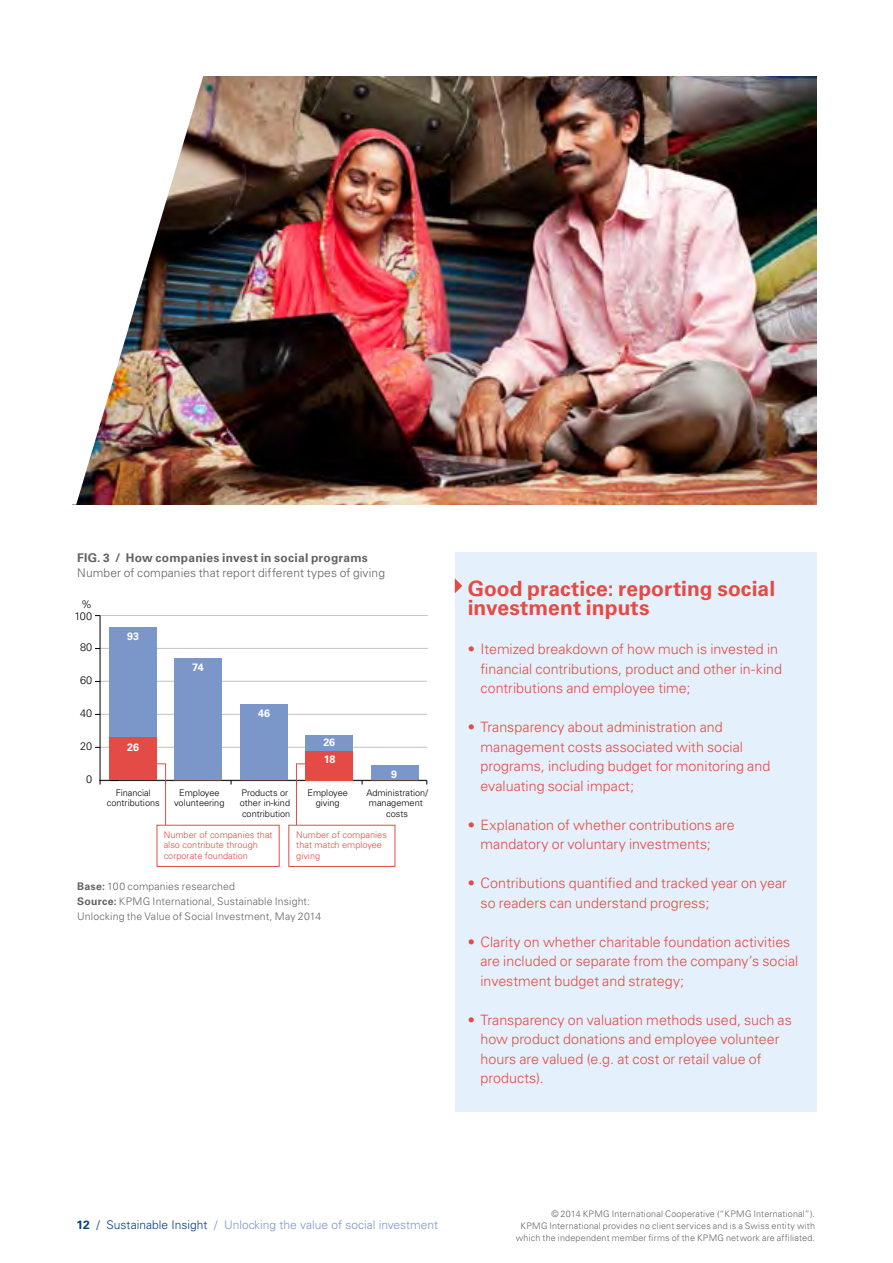
<style>
.page{position:relative;width:893px;height:1263px;background:#fff}
.page>*{position:absolute;margin:0;border:0;box-sizing:border-box;transform-origin:0 0}
.Bodycopy_9_5pt{font:700 21px/19.5px "Univers LT Std";letter-spacing:.005em;color:#e44b45}
.t1{font:300 14.25px/19.5px "Univers LT Std";color:#e44b45}
.t2{font:300 12px "Univers LT Std";color:#7b97c9}
.Image_Caption{font:300 12px "Univers LT Std";letter-spacing:.01em;color:#646363}
.Image_Caption-2{font:700 12px "Univers LT Std";letter-spacing:.02em;color:#646363}
.t3{font:300 10.95px/12.5px "Univers LT Std";color:#000;text-align:right}
.t4{font:700 10.65px "Univers LT Std";color:#fff}
.Image_Caption-3{font:300 10.5px/15px "Univers LT Std";letter-spacing:.015em;color:#646363}
.t5{font:300 9.15px/10.6px "Univers LT Std";color:#000;text-align:center}
.t6{font:300 9.15px/10.6px "Univers LT Std";color:#e44b46}
.t7{font:300 9px/12px "Univers LT Std";letter-spacing:.02em;color:#646363;text-align:right}
.s1{font-weight:700}
.s2{font-weight:700;color:#033f86}
.s3{color:#033f86}
</style>
<div class="page">
<hr style="left:100px;top:681px;width:327px;height:1px;background:#000">
<hr style="left:101px;top:648px;width:327px;height:1px;background:#000">
<hr style="left:100px;top:615px;width:328px;height:1px;background:#000">
<hr style="left:100px;top:714px;width:327px;height:1px;background:#000">
<hr style="left:100px;top:747px;width:327px;height:1px;background:#000">
<hr style="left:99px;top:780px;width:328px;height:1px;background:#000">
<hr style="left:100px;top:616px;width:1px;height:164px;background:#000">
<div style="left:109px;top:627px;width:47px;height:110px;background:#7b97c9"></div>
<div style="left:175px;top:658px;width:47px;height:122px;background:#7b97c9"></div>
<div style="left:240px;top:704px;width:47px;height:76px;background:#7b97c9"></div>
<div style="left:305px;top:735px;width:48px;height:16px;background:#7b97c9"></div>
<div style="left:371px;top:765px;width:47px;height:15px;background:#7b97c9"></div>
<div style="left:109px;top:737px;width:47px;height:43px;background:#e44b46"></div>
<div style="left:305px;top:751px;width:48px;height:29px;background:#e44b46"></div>
<svg style="left:296px;top:763px;width:17px;height:62px"></svg>
<svg style="left:148px;top:763px;width:18px;height:69px"></svg>
<div style="left:288px;top:825px;width:107px;height:42px;border:1px solid #e44b46"></div>
<div style="left:157px;top:825px;width:122px;height:41px;background:#fff"></div>
<div style="left:157px;top:825px;width:123px;height:42px;border:1px solid #e44b46"></div>
<img style="left:207px;top:77px;width:609px;height:428px">
<img style="left:72px;top:76px;width:135px;height:429px">
<div style="left:455px;top:553px;width:361px;height:559px;background:#e4f0fb"></div>
<svg style="left:455px;top:578px;width:7px;height:15px"></svg>
<p class="Image_Caption-2" style="left:77px;top:550px;width:292px">FIG. 3 / How companies invest in social programs</p>
<p class="Image_Caption" style="left:77px;top:565px;width:309px">Number of companies that report different types of giving</p>
<p class="t3" style="left:75px;top:598px;width:19px">%<br>100</p>
<p class="t3" style="left:80px;top:641px;width:14px">80</p>
<p class="t3" style="left:80px;top:674px;width:14px">60</p>
<p class="t3" style="left:80px;top:707px;width:14px">40</p>
<p class="t3" style="left:80px;top:740px;width:14px">20</p>
<p class="t3" style="left:86px;top:773px;width:8px">0</p>
<p class="t4" style="left:127px;top:630px;width:13px">93</p>
<p class="t4" style="left:127px;top:741px;width:13px">26</p>
<p class="t4" style="left:192px;top:661px;width:13px">74</p>
<p class="t4" style="left:258px;top:707px;width:13px">46</p>
<p class="t4" style="left:323px;top:736px;width:13px">26</p>
<p class="t4" style="left:324px;top:753px;width:13px">18</p>
<p class="t4" style="left:391px;top:768px;width:7px">9</p>
<p class="t5" style="left:240px;top:787px;width:52px;text-align:left">Products or other in-kind contribution</p>
<p class="t5" style="left:366px;top:787px;width:63px">Administration/ management costs</p>
<p class="t6" style="left:296px;top:829px;width:92px">Number of companies that match employee giving</p>
<p class="t5" style="left:107px;top:787px;width:54px">Financial contributions</p>
<p class="t5" style="left:174px;top:787px;width:52px">Employee volunteering</p>
<p class="t5" style="left:307px;top:787px;width:42px">Employee giving</p>
<p class="t6" style="left:164px;top:829px;width:110px">Number of companies that also contribute through corporate foundation</p>
<p class="Image_Caption-3" style="left:77px;top:879px;width:159px"><span class="s1">Base:</span> 100 companies researched</p>
<p class="Image_Caption-3" style="left:77px;top:894px;width:246px"><span class="s1">Source:</span> KPMG International, Sustainable Insight:<br>Unlocking the Value of Social Investment, May 2014</p>
<p class="Bodycopy_9_5pt" style="left:468px;top:579px;width:309px">Good practice: reporting social investment inputs</p>
<p class="t1" style="left:480px;top:639px;width:303px;text-indent:-13px">• Itemized breakdown of how much is invested in financial contributions, product and other in-kind contributions and employee time;</p>
<p class="t1" style="left:480px;top:717px;width:291px;text-indent:-13px">• Transparency about administration and management costs associated with social programs, including budget for monitoring and evaluating social impact;</p>
<p class="t1" style="left:480px;top:815px;width:256px;text-indent:-13px">• Explanation of whether contributions are mandatory or voluntary investments;</p>
<p class="t1" style="left:480px;top:873px;width:308px;text-indent:-13px">• Contributions quantified and tracked year on year so readers can understand progress;</p>
<p class="t1" style="left:480px;top:932px;width:319px;text-indent:-13px">• Clarity on whether charitable foundation activities are included or separate from the company’s social investment budget and strategy;</p>
<p class="t1" style="left:480px;top:1010px;width:313px;text-indent:-13px">• Transparency on valuation methods used, such as how product donations and employee volunteer hours are valued (e.g. at cost or retail value of products).</p>
<p class="t2" style="left:77px;top:1217px;width:363px"><span class="s2">12</span> <span class="s3">/ Sustainable Insight</span> / Unlocking the value of social investment</p>
<p class="t7" style="left:516px;top:1208px;width:301px">© 2014 KPMG International Cooperative (“KPMG International”).<br>KPMG International provides no client services and is a Swiss entity with which the independent member firms of the KPMG network are affiliated.</p>
</div>
